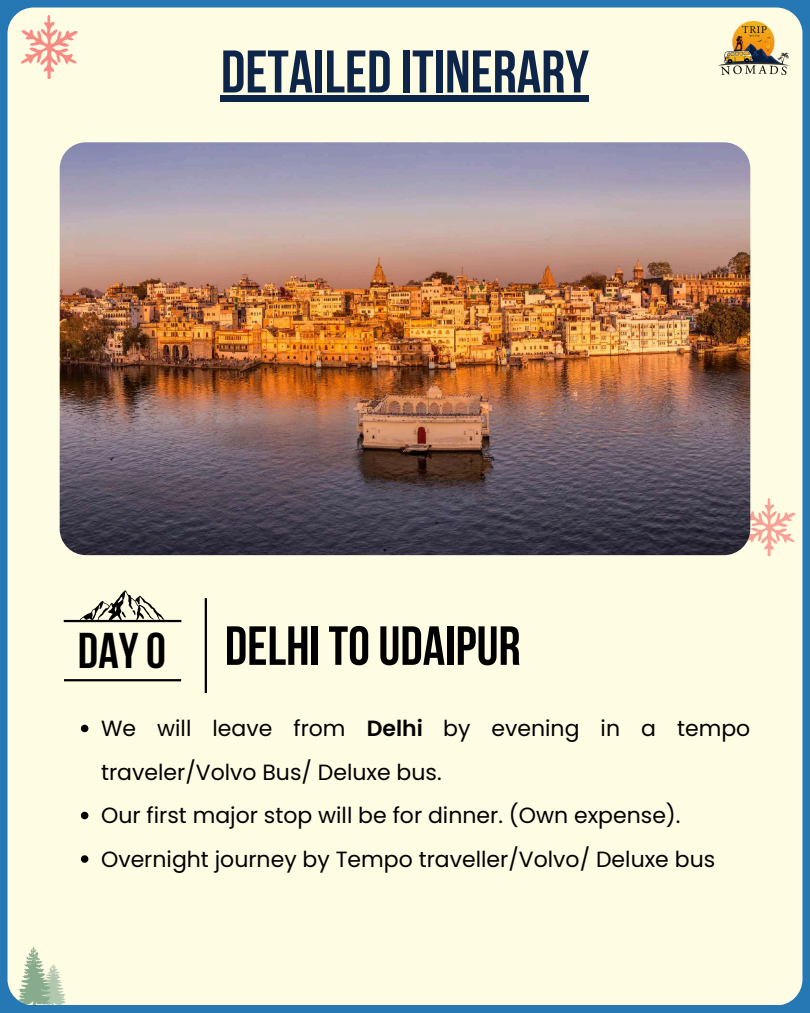
<style>
.page{position:relative;width:810px;height:1013px;background:#fff}
.page>*{position:absolute;margin:0;border:0;box-sizing:border-box;transform-origin:0 0}
.t1{font:700 60px "Bebas Neue";color:#0e254a}
.t2{font:700 55px "Bebas Neue";color:#000}
.t3{font:700 50px "Bebas Neue";color:#000}
.t4{font:22px/43.5px "Poppins";color:#000}
.s1{font-weight:600}
</style>
<div class="page">
<div style="left:0;top:0;width:810px;height:1012px;background:#2578b4"></div>
<div style="left:8px;top:8px;width:794px;height:996px;background:#fffce4;border-radius:26px"></div>
<svg style="left:18px;top:946px;width:48px;height:59px"></svg>
<svg style="left:21px;top:14px;width:57px;height:65px"></svg>
<svg style="left:743px;top:497px;width:53px;height:59px"></svg>
<hr style="left:64px;top:620px;width:117px;height:2px;background:#000">
<svg style="left:80px;top:590px;width:84px;height:30px"></svg>
<hr style="left:64px;top:679px;width:117px;height:2px;background:#000">
<hr style="left:205px;top:598px;width:2px;height:95px;background:#000">
<div style="left:221px;top:95px;width:368px;height:6px;background:#0e254a"></div>
<img style="left:719px;top:21px;width:70px;height:54px">
<img style="left:60px;top:142px;width:690px;height:413px;border-radius:26px">
<svg style="left:81px;top:724px;width:7px;height:8px"></svg>
<svg style="left:81px;top:811px;width:7px;height:8px"></svg>
<svg style="left:81px;top:855px;width:7px;height:7px"></svg>
<h1 class="t1" style="left:221px;top:47px;width:370px">DETAILED ITINERARY</h1>
<h3 class="t3" style="left:78px;top:630px;width:90px">DAY0</h3>
<h2 class="t2" style="left:225px;top:623px;width:297px">DELHITOUDAIPUR</h2>
<p class="t4" style="left:101px;top:706px;width:651px">We will leave from <span class="s1">Delhi</span> by evening in a tempo traveler/Volvo Bus/ Deluxe bus.<br>Our first major stop will be for dinner. (Own expense).<br>Overnight journey by Tempo traveller/Volvo/ Deluxe bus</p>
</div>
